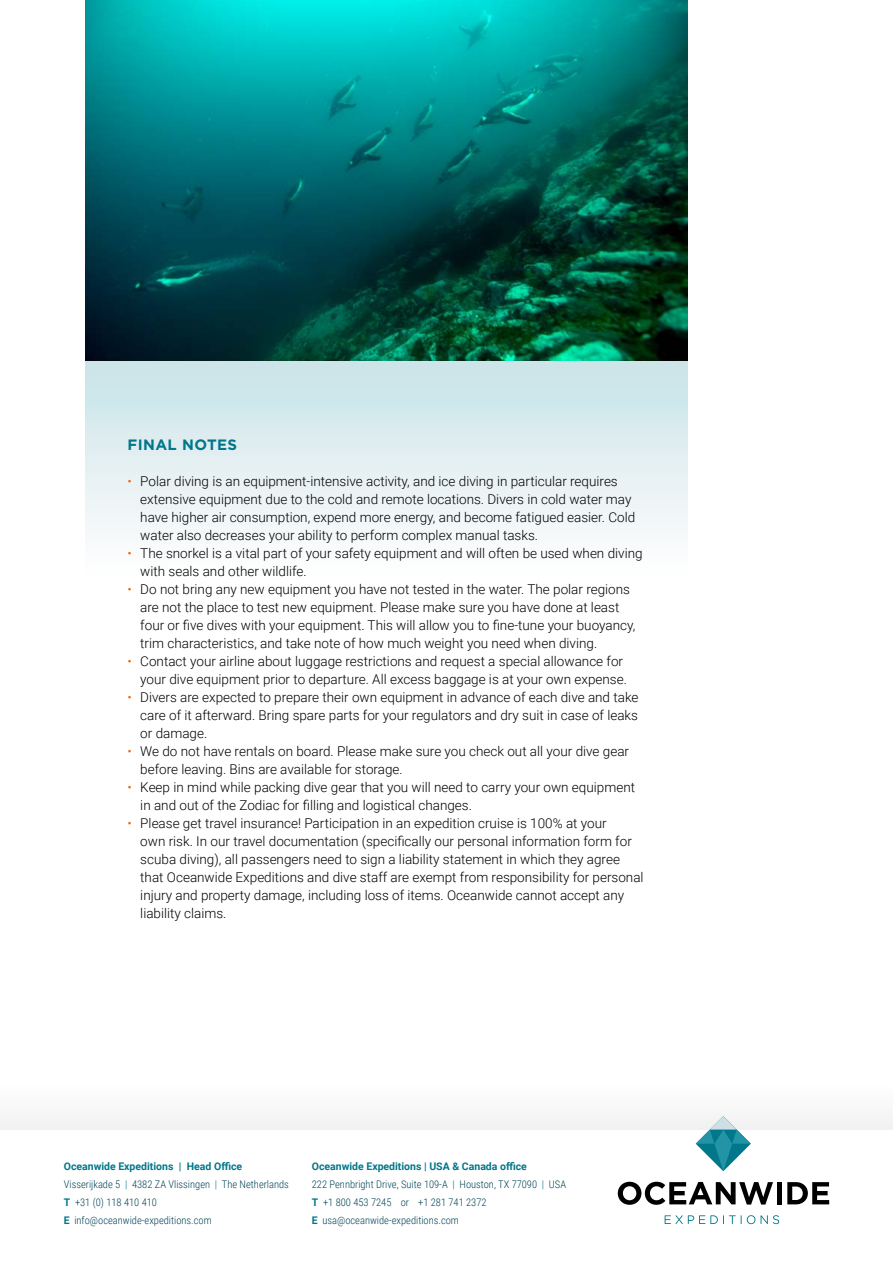
<style>
.page{position:relative;width:893px;height:1263px;background:#fff}
.page>*{position:absolute;margin:0;border:0;box-sizing:border-box;transform-origin:0 0}
.t1{font:700 15px "Gotham";letter-spacing:.025em;color:#00778a}
.t2{font:300 13.5px/18px "Roboto";color:#000}
.t3{font:300 10.5px/18px "Roboto Condensed";color:#004457}
.t4{font:700 10.5px "Roboto";color:#00778a}
.s1{color:#ec6608}
.s2{color:#00778a}
.s3{font-family:"Roboto";font-weight:700;color:#00778a}
</style>
<div class="page">
<div style="left:85px;top:360px;width:602px;height:216px;background:linear-gradient(to bottom,#c8e3e7,#fffefe)"></div>
<div style="left:0;top:1080px;width:893px;height:49px;background:#f9f9f8"></div>
<svg style="left:618px;top:1182px;width:155px;height:23px"></svg>
<div style="left:777px;top:1182px;width:5px;height:22px;background:#000"></div>
<svg style="left:787px;top:1182px;width:42px;height:22px"></svg>
<svg style="left:665px;top:1215px;width:90px;height:9px"></svg>
<svg style="left:761px;top:1215px;width:18px;height:9px"></svg>
<svg style="left:696px;top:1116px;width:55px;height:55px"></svg>
<img style="left:85px;top:0;width:602px;height:360px">
<p class="t1" style="left:128px;top:436px;width:111px">FINAL NOTES</p>
<p class="t2" style="left:140px;top:472px;width:496px;text-indent:-13px"><span class="s1">•</span> Polar diving is an equipment-intensive activity, and ice diving in particular requires extensive equipment due to the cold and remote locations. Divers in cold water may have higher air consumption, expend more energy, and become fatigued easier. Cold water also decreases your ability to perform complex manual tasks.</p>
<p class="t2" style="left:140px;top:544px;width:504px;text-indent:-13px"><span class="s1">•</span> The snorkel is a vital part of your safety equipment and will often be used when diving with seals and other wildlife.</p>
<p class="t2" style="left:140px;top:580px;width:496px;text-indent:-13px"><span class="s1">•</span> Do not bring any new equipment you have not tested in the water. The polar regions are not the place to test new equipment. Please make sure you have done at least four or five dives with your equipment. This will allow you to fine-tune your buoyancy, trim characteristics, and take note of how much weight you need when diving.</p>
<p class="t2" style="left:128px;top:652px;width:501px;text-align:right"><span class="s1">•</span> Contact your airline about luggage restrictions and request a special allowance for your dive equipment prior to departure. All excess baggage is at your own expense.</p>
<p class="t2" style="left:140px;top:688px;width:500px;text-align:justify;text-indent:-13px"><span class="s1">•</span> Divers are expected to prepare their own equipment in advance of each dive and take care of it afterward. Bring spare parts for your regulators and dry suit in case of leaks or damage.</p>
<p class="t2" style="left:140px;top:742px;width:490px;text-indent:-13px"><span class="s1">•</span> We do not have rentals on board. Please make sure you check out all your dive gear before leaving. Bins are available for storage.</p>
<p class="t2" style="left:140px;top:778px;width:496px;text-indent:-13px"><span class="s1">•</span> Keep in mind while packing dive gear that you will need to carry your own equipment in and out of the Zodiac for filling and logistical changes.</p>
<p class="t2" style="left:140px;top:814px;width:505px;text-indent:-13px"><span class="s1">•</span> Please get travel insurance! Participation in an expedition cruise is 100% at your<br>own risk. In our travel documentation (specifically our personal information form for scuba diving), all passengers need to sign a liability statement in which they agree that Oceanwide Expeditions and dive staff are exempt from responsibility for personal injury and property damage, including loss of items. Oceanwide cannot accept any liability claims.</p>
<p class="t4" style="left:64px;top:1159px;width:180px">Oceanwide Expeditions | Head Office</p>
<p class="t3" style="left:64px;top:1175px;width:227px">Visserijkade 5 <span class="s2">|</span> 4382 ZA Vlissingen <span class="s2">|</span> The Netherlands<br><span class="s3">T</span> +31 (0) 118 410 410<br><span class="s3">E</span> info@oceanwide-expeditions.com</p>
<p class="t4" style="left:312px;top:1159px;width:217px">Oceanwide Expeditions | USA &amp; Canada office</p>
<p class="t3" style="left:312px;top:1175px;width:256px">222 Pennbright Drive, Suite 109-A <span class="s2">|</span> Houston, TX 77090 <span class="s2">|</span> USA<br><span class="s3">T</span> +1 800 453 7245 or +1 281 741 2372<br><span class="s3">E</span> usa@oceanwide-expeditions.com</p>
</div>
